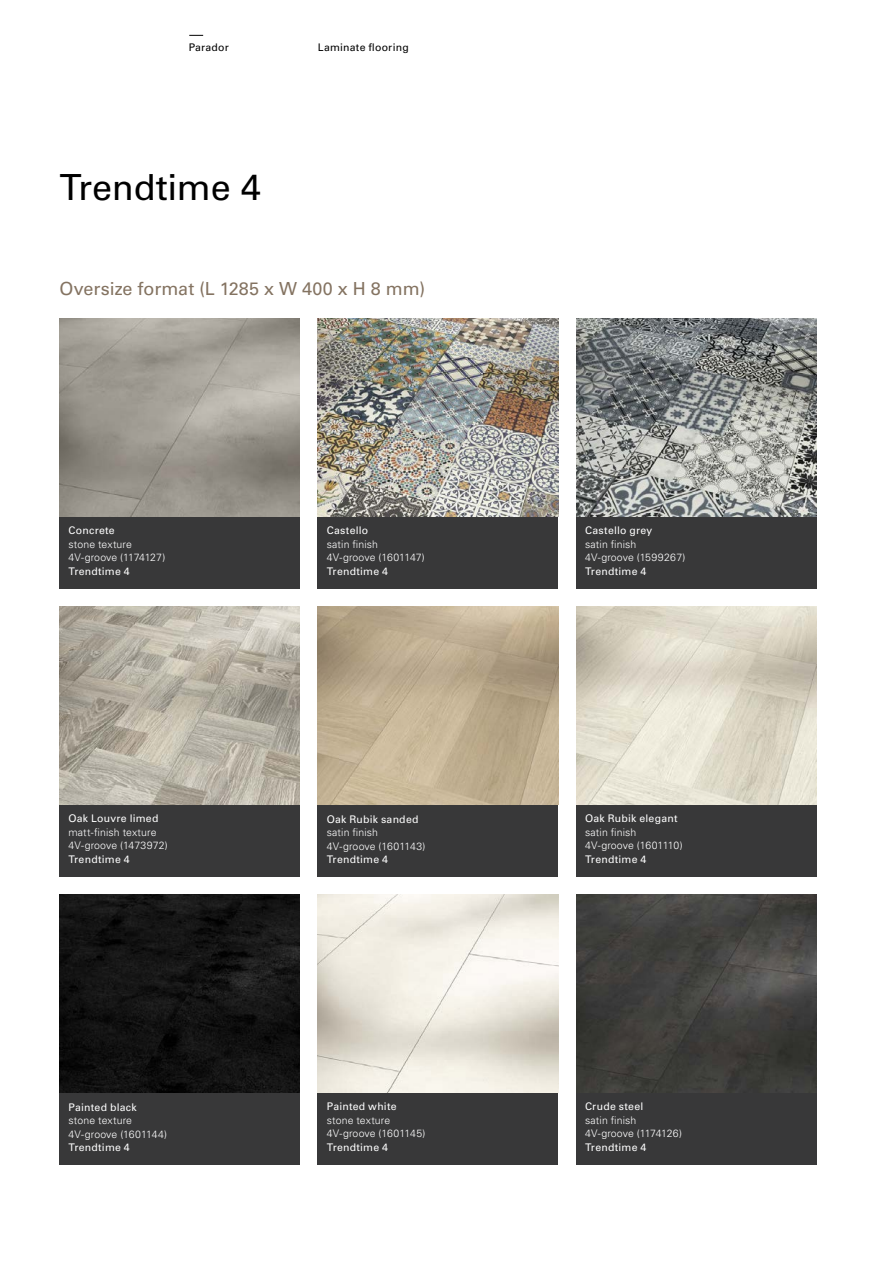
<style>
.page{position:relative;width:893px;height:1263px;background:#fff}
.page>*{position:absolute;margin:0;border:0;box-sizing:border-box;transform-origin:0 0}
.t1{font:36px "Univers LT Pro 55 Roman";letter-spacing:-.005em;color:#000}
.t2{font:18px "Univers LT Pro 55 Roman";color:#847361}
.t3{font:300 10.5px/13.5px "Univers LT Pro 45";letter-spacing:.01em;color:#fff}
.t4{font:10.5px "Univers LT Pro 55 Roman";letter-spacing:.025em;color:#fff}
.t5{font:10.5px "Univers LT Pro 55 Roman";letter-spacing:.02em;color:#000}
</style>
<div class="page">
<div style="left:60px;top:804px;width:240px;height:72px;background:#383839"></div>
<div style="left:318px;top:804px;width:240px;height:72px;background:#383839"></div>
<div style="left:60px;top:1092px;width:240px;height:72px;background:#383839"></div>
<div style="left:60px;top:516px;width:240px;height:72px;background:#383839"></div>
<div style="left:576px;top:516px;width:240px;height:72px;background:#383839"></div>
<div style="left:576px;top:804px;width:240px;height:72px;background:#383839"></div>
<div style="left:318px;top:1092px;width:240px;height:72px;background:#383839"></div>
<div style="left:576px;top:1092px;width:240px;height:72px;background:#383839"></div>
<div style="left:318px;top:516px;width:240px;height:72px;background:#383839"></div>
<img style="left:60px;top:318px;width:240px;height:198px">
<img style="left:318px;top:318px;width:240px;height:198px">
<img style="left:576px;top:318px;width:240px;height:198px">
<img style="left:318px;top:606px;width:240px;height:198px">
<img style="left:576px;top:606px;width:240px;height:198px">
<img style="left:60px;top:606px;width:240px;height:198px">
<img style="left:60px;top:894px;width:240px;height:198px">
<img style="left:318px;top:894px;width:240px;height:198px">
<img style="left:576px;top:894px;width:240px;height:198px">
<svg style="left:189px;top:35px;width:14px;height:1px"></svg>
<p class="t5" style="left:189px;top:41px;width:42px">Parador</p>
<p class="t5" style="left:318px;top:41px;width:92px">Laminate flooring</p>
<h1 class="t1" style="left:60px;top:166px;width:203px">Trendtime 4</h1>
<h2 class="t2" style="left:60px;top:278px;width:367px">Oversize format (L 1285 x W 400 x H 8 mm)</h2>
<p class="t4" style="left:69px;top:524px;width:48px">Concrete</p>
<p class="t3" style="left:69px;top:537px;width:98px">stone texture<br>4V-groove (1174127)</p>
<p class="t4" style="left:69px;top:565px;width:63px">Trendtime 4</p>
<p class="t4" style="left:68px;top:812px;width:92px">Oak Louvre limed</p>
<p class="t3" style="left:68px;top:825px;width:101px">matt-finish texture<br>4V-groove (1473972)</p>
<p class="t4" style="left:68px;top:853px;width:63px">Trendtime 4</p>
<p class="t4" style="left:69px;top:1100px;width:70px">Painted black</p>
<p class="t3" style="left:69px;top:1113px;width:100px">stone texture<br>4V-groove (1601144)</p>
<p class="t4" style="left:69px;top:1141px;width:63px">Trendtime 4</p>
<p class="t4" style="left:327px;top:524px;width:43px">Castello</p>
<p class="t3" style="left:327px;top:537px;width:100px">satin finish<br>4V-groove (1601147)</p>
<p class="t4" style="left:327px;top:565px;width:63px">Trendtime 4</p>
<p class="t4" style="left:327px;top:812px;width:93px">Oak Rubik sanded</p>
<p class="t3" style="left:327px;top:825px;width:100px">satin finish<br>4V-groove (1601143)</p>
<p class="t4" style="left:327px;top:853px;width:63px">Trendtime 4</p>
<p class="t4" style="left:327px;top:1100px;width:71px">Painted white</p>
<p class="t3" style="left:327px;top:1113px;width:100px">stone texture<br>4V-groove (1601145)</p>
<p class="t4" style="left:327px;top:1141px;width:63px">Trendtime 4</p>
<p class="t4" style="left:585px;top:524px;width:69px">Castello grey</p>
<p class="t3" style="left:585px;top:537px;width:102px">satin finish<br>4V-groove (1599267)</p>
<p class="t4" style="left:585px;top:565px;width:63px">Trendtime 4</p>
<p class="t4" style="left:585px;top:812px;width:94px">Oak Rubik elegant</p>
<p class="t3" style="left:585px;top:825px;width:99px">satin finish<br>4V-groove (1601110)</p>
<p class="t4" style="left:585px;top:853px;width:63px">Trendtime 4</p>
<p class="t4" style="left:585px;top:1100px;width:60px">Crude steel</p>
<p class="t3" style="left:585px;top:1113px;width:98px">satin finish<br>4V-groove (1174126)</p>
<p class="t4" style="left:585px;top:1141px;width:63px">Trendtime 4</p>
</div>
